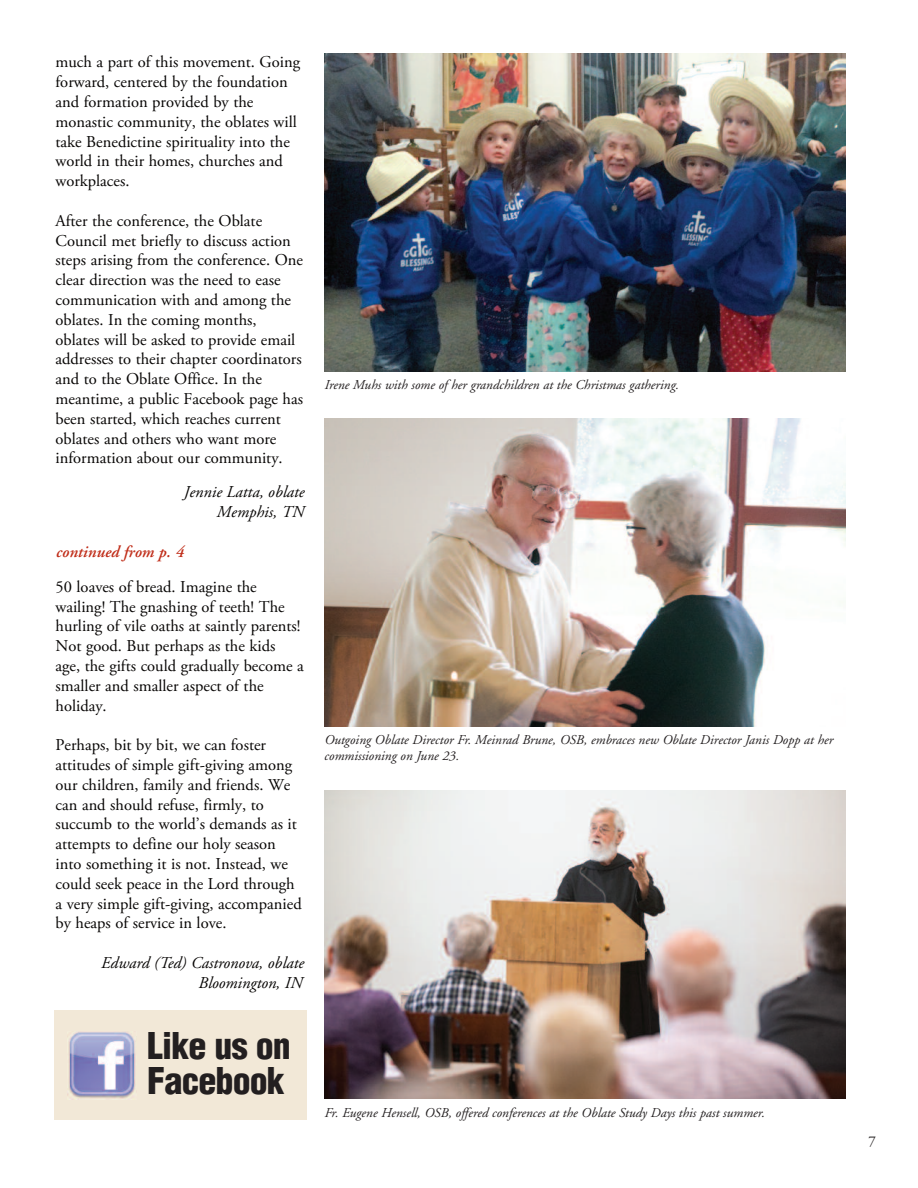
<style>
.page{position:relative;width:918px;height:1188px;background:#fff}
.page>*{position:absolute;margin:0;border:0;box-sizing:border-box;transform-origin:0 0}
.t1{font:900 condensed 36px/34.5px "Helvetica";letter-spacing:-.025em;color:#231f20}
.t2{font:16.5px/19.8px "Adobe Garamond Pro";color:#070504}
.t3{font:italic 16.5px/19.8px "Adobe Garamond";color:#070504;text-align:right}
.t4{font:italic 16.5px/19.8px "Adobe Garamond Pro";color:#070504;text-align:right}
.t5{font:italic 600 16.5px "Adobe Garamond";color:#c02d19}
.t6{font:15px "Adobe Garamond";color:#231f20}
.t7{font:italic 13.5px/16.2px "Adobe Garamond";color:#231f20}
</style>
<div class="page">
<img style="left:324px;top:54px;width:522px;height:318px">
<img style="left:324px;top:418px;width:521px;height:309px">
<img style="left:324px;top:790px;width:522px;height:309px">
<div style="left:54px;top:1010px;width:252px;height:110px;background:#f2e8d7"></div>
<img style="left:69px;top:1032px;width:67px;height:68px">
<p class="t2" style="left:56px;top:54px;width:246px">much a part of this movement. Going forward, centered by the foundation and formation provided by the monastic community, the oblates will take Benedictine spirituality into the world in their homes, churches and workplaces.</p>
<p class="t2" style="left:56px;top:212px;width:249px">After the conference, the Oblate Council met briefly to discuss action steps arising from the conference. One clear direction was the need to ease communication with and among the oblates. In the coming months, oblates will be asked to provide email addresses to their chapter coordinators and to the Oblate Office. In the meantime, a public Facebook page has been started, which reaches current oblates and others who want more information about our community.</p>
<p class="t4" style="left:184px;top:483px;width:122px">Jennie Latta, oblate<br>Memphis, TN</p>
<p class="t5" style="left:56px;top:545px;width:129px">continued from p. 4</p>
<p class="t2" style="left:56px;top:578px;width:250px">50 loaves of bread. Imagine the wailing! The gnashing of teeth! The hurling of vile oaths at saintly parents!<br>Not good. But perhaps as the kids age, the gifts could gradually become a smaller and smaller aspect of the holiday.</p>
<p class="t2" style="left:56px;top:736px;width:248px">Perhaps, bit by bit, we can foster attitudes of simple gift-giving among our children, family and friends. We can and should refuse, firmly, to succumb to the world’s demands as it attempts to define our holy season into something it is not. Instead, we could seek peace in the Lord through a very simple gift-giving, accompanied by heaps of service in love.</p>
<p class="t3" style="left:101px;top:954px;width:204px">Edward (Ted) Castronova, oblate<br>Bloomington, IN</p>
<h1 class="t1" style="left:147px;top:1030px;width:145px">Like us on<br>Facebook</h1>
<p class="t7" style="left:324px;top:378px;width:356px">Irene Muhs with some of her grandchildren at the Christmas gathering.</p>
<p class="t7" style="left:324px;top:733px;width:510px">Outgoing Oblate Director Fr. Meinrad Brune, OSB, embraces new Oblate Director Janis Dopp at her commissioning on June 23.</p>
<p class="t7" style="left:324px;top:1106px;width:442px">Fr. Eugene Hensell, OSB, offered conferences at the Oblate Study Days this past summer.</p>
<p class="t6" style="left:868px;top:1136px;width:9px">7</p>
</div>
